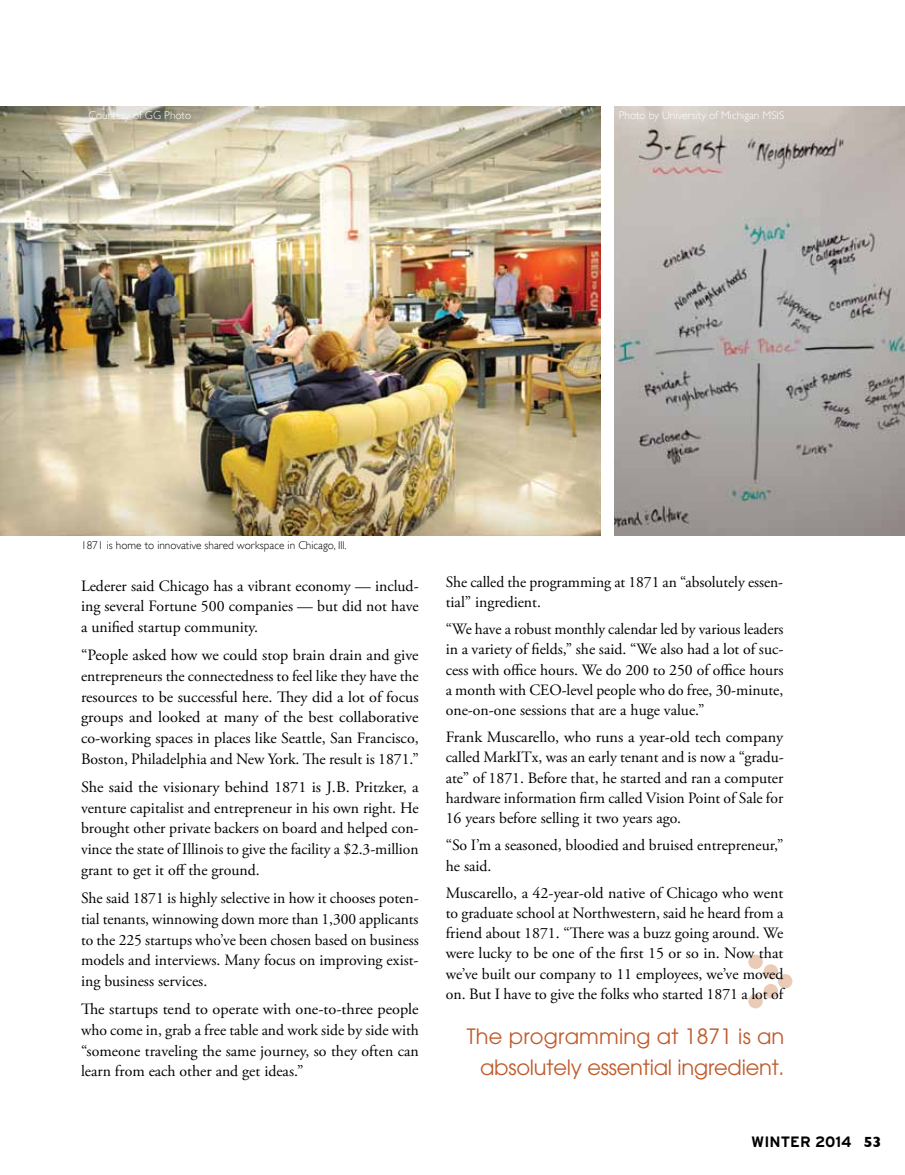
<style>
.page{position:relative;width:905px;height:1175px;background:#fff}
.page>*{position:absolute;margin:0;border:0;box-sizing:border-box;transform-origin:0 0}
.t1{font:21px/31.5px "Avant Garde";letter-spacing:-.01em;color:#c05a2a;text-align:right}
.t2{font:15.75px/20.9px "Adobe Garamond Pro";color:#000;text-align:justify}
.t3{font:700 15px "Interstate";color:#000}
.t4{font:300 11.25px "Gill Sans";color:#000}
.t5{font:300 11.25px "Gill Sans";color:#fff}
.s1{font-family:"Gill Sans"}
</style>
<div class="page">
<div style="left:748px;top:954px;width:14px;height:15px;background:#eacbb6;border-radius:50%"></div>
<div style="left:763px;top:964px;width:15px;height:14px;background:#eacbb6;border-radius:50%"></div>
<div style="left:778px;top:974px;width:14px;height:14px;background:#eacbb6;border-radius:50%"></div>
<div style="left:748px;top:994px;width:14px;height:14px;background:#eacbb6;border-radius:50%"></div>
<div style="left:763px;top:984px;width:15px;height:14px;background:#eacbb6;border-radius:50%"></div>
<img style="left:0;top:107px;width:600px;height:428px">
<img style="left:614px;top:107px;width:290px;height:428px">
<p class="t5" style="left:88px;top:109px;width:104px">Courtesy of GG Photo</p>
<p class="t5" style="left:618px;top:109px;width:167px">Photo by University of Michigan MSIS</p>
<p class="t4" style="left:81px;top:539px;width:267px">1871 is home to innovative shared workspace in Chicago, Ill.</p>
<p class="t2" style="left:81px;top:575px;width:339px">Lederer said Chicago has a vibrant economy — includ&shy;ing several Fortune 500 companies — but did not have a unified startup community.</p>
<p class="t2" style="left:81px;top:645px;width:339px">“People asked how we could stop brain drain and give entrepreneurs the connectedness to feel like they have the resources to be successful here. They did a lot of focus groups and looked at many of the best collaborative co-working spaces in places like Seattle, San Francisco, Boston, Philadelphia and New York. The result is 1871.”</p>
<p class="t2" style="left:81px;top:777px;width:339px">She said the visionary behind 1871 is J.B. Pritzker, a venture capitalist and entrepreneur in his own right. He brought other private backers on board and helped con&shy;vince the state of Illinois to give the facility a $2.3-million grant to get it off the ground.</p>
<p class="t2" style="left:81px;top:888px;width:339px">She said 1871 is highly selective in how it chooses poten&shy;tial tenants, winnowing down more than 1,300 applicants to the 225 startups who’ve been chosen based on business models and interviews. Many focus on improving exist&shy;ing business services.</p>
<p class="t2" style="left:81px;top:999px;width:339px">The startups tend to operate with one-to-three people who come in, grab a free table and work side by side with “someone traveling the same journey, so they often can learn from each other and get ideas.”</p>
<p class="t2" style="left:446px;top:572px;width:339px;line-height:20.2px">She called the programming at 1871 an “absolutely essen&shy;tial” ingredient.</p>
<p class="t2" style="left:446px;top:619px;width:339px;line-height:20.2px">“We have a robust monthly calendar led by various leaders in a variety of fields,” she said. “We also had a lot of suc&shy;cess with office hours. We do 200 to 250 of office hours a month with CEO-level people who do free, 30-minute, one-on-one sessions that are a huge value.”</p>
<p class="t2" style="left:446px;top:727px;width:339px;line-height:20.2px">Frank Muscarello, who runs a year-old tech company called MarkITx, was an early tenant and is now a “gradu&shy;ate” of 1871. Before that, he started and ran a computer hardware information firm called Vision Point of Sale for 16 years before selling it two years ago.</p>
<p class="t2" style="left:446px;top:835px;width:339px;line-height:20.2px">“So I’m a seasoned, bloodied and bruised entrepreneur,” he said.</p>
<p class="t2" style="left:446px;top:883px;width:339px;line-height:20.2px">Muscarello, a 42-year-old native of Chicago who went to graduate school at Northwestern, said he heard from a friend about 1871. “There was a buzz going around. We were lucky to be one of the first 15 or so in. Now that we’ve built our company to 11 employees, we’ve moved on. But I have to give the folks who started 1871 a lot of</p>
<p class="t1" style="left:467px;top:1020px;width:319px">The programming at 1871 is an absolutely essential ingredient.</p>
<p class="t3" style="left:751px;top:1133px;width:132px">WINTER 2014 <span class="s1">53</span></p>
</div>
